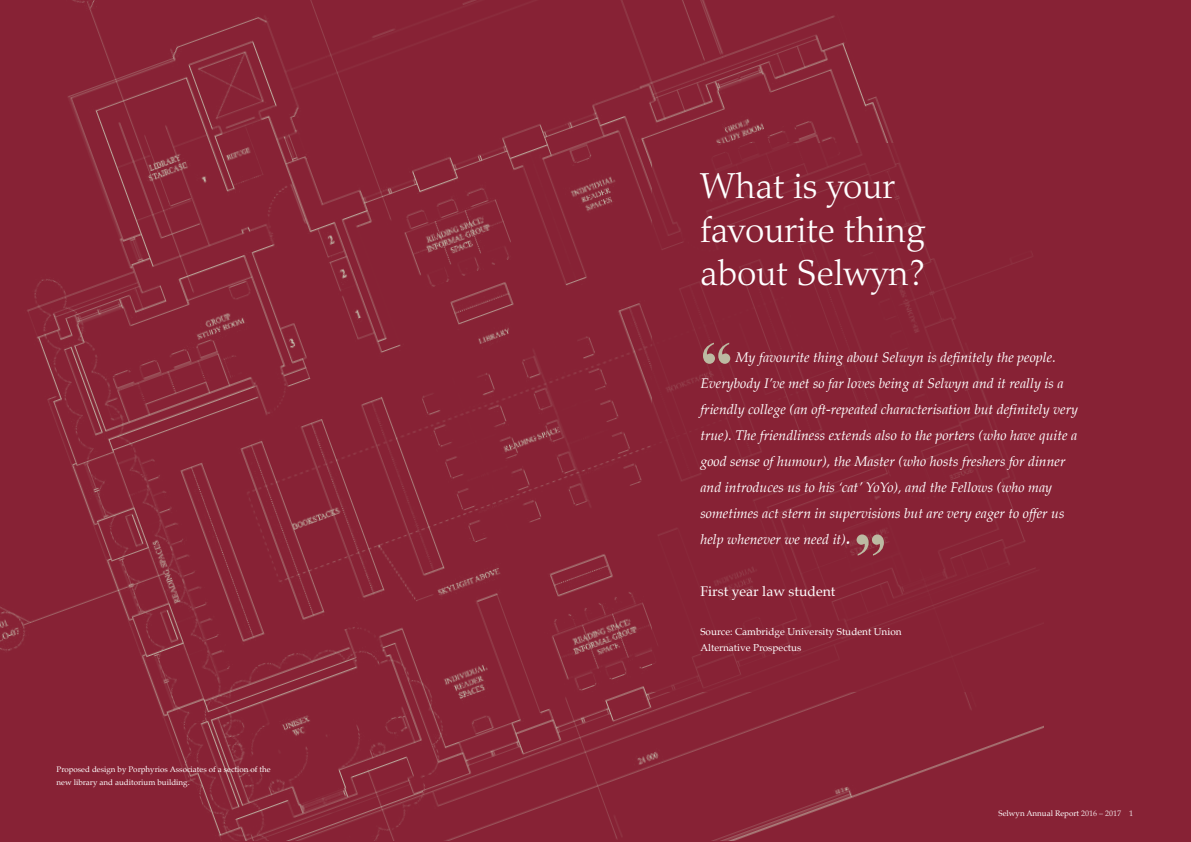
<style>
.page{position:relative;width:1191px;height:842px;background:#872235}
.page>*{position:absolute;margin:0;border:0;box-sizing:border-box;transform-origin:0 0}
.t1{font:700 65px "Times New Roman";color:#bcbaa2}
.t2{font:300 36px/43.7px "Palatino";color:#fff}
.t3{font:italic 14px/26px "Palatino";color:#fff}
.t4{font:14px "Palatino";color:#fff}
.t5{font:10px/16px "Palatino";color:#fff}
.t6{font:8px/13.8px "Palatino";color:#fff}
.s1{font-size:22px}
.s2{font-weight:300}
</style>
<div class="page">
<img style="left:0;top:0;width:1043px;height:840px">
<div style="left:652px;top:144px;width:450px;height:548px;background:#872235"></div>
<p class="t6" style="left:57px;top:762px;width:216px">Proposed design by Porphyrios Associates of a section of the new library and auditorium building.</p>
<h2 class="t2" style="left:700px;top:168px;width:226px">What is your favourite thing about Selwyn?</h2>
<h1 class="t1" style="left:700px;top:326px;width:34px">“</h1>
<p class="t3" style="left:700px;top:345px;width:379px;text-indent:35px">My favourite thing about Selwyn is definitely the people.<br>Everybody I’ve met so far loves being at Selwyn and it really is a friendly college (an oft-repeated characterisation but definitely very true). The friendliness extends also to the porters (who have quite a good sense of humour), the Master (who hosts freshers for dinner and introduces us to his ‘cat’ YoYo), and the Fellows (who may sometimes act stern in supervisions but are very eager to offer us help whenever we need it)<span class="s1">.</span></p>
<p class="t4" style="left:700px;top:584px;width:137px">First year law student</p>
<p class="t5" style="left:700px;top:624px;width:203px">Source: Cambridge University Student Union<br>Alternative Prospectus</p>
<h1 class="t1" style="left:886px;top:572px;width:34px;rotate:-180deg">“</h1>
<p class="t6" style="left:998px;top:806px;width:136px">Selwyn Annual Report <span class="s2">2016 – 2017 1</span></p>
</div>
